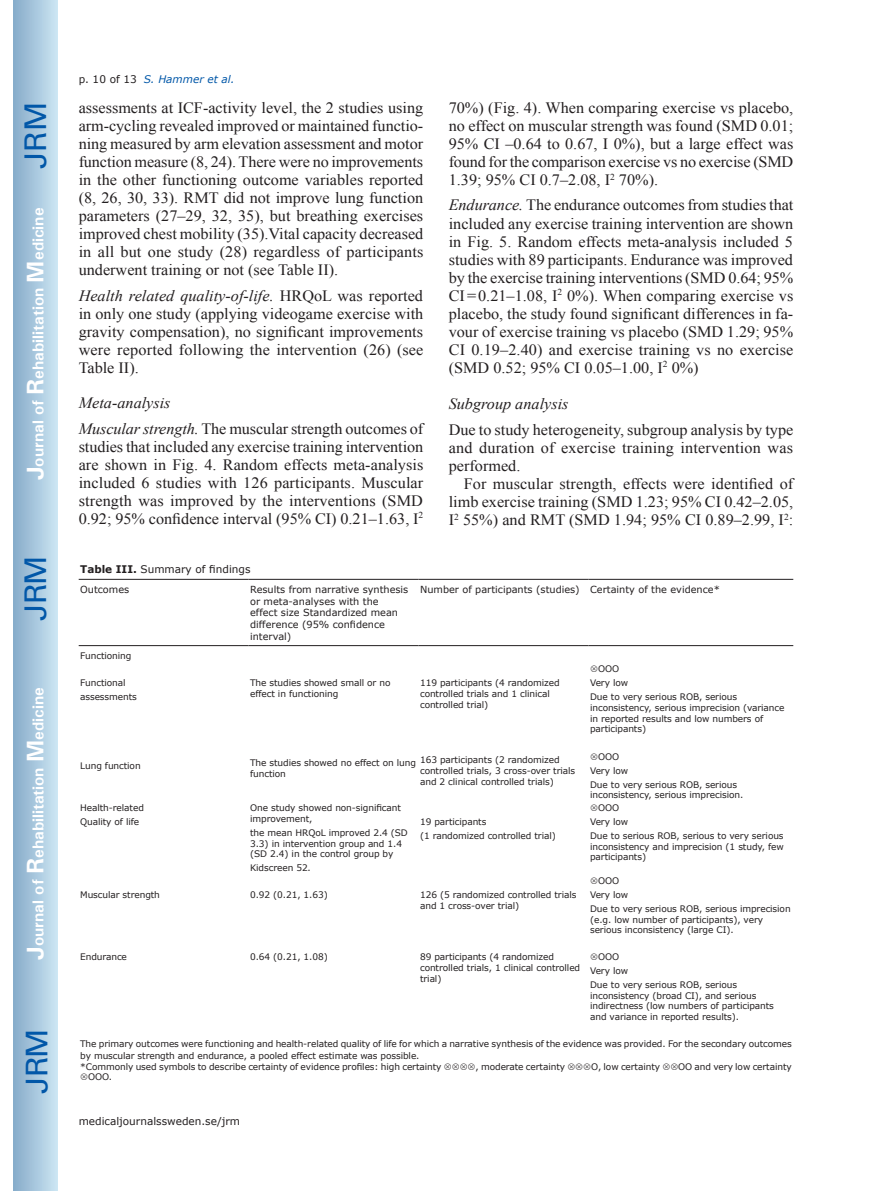
<style>
.page{position:relative;width:872px;height:1191px;background:#fff}
.page>*{position:absolute;margin:0;border:0;box-sizing:border-box;transform-origin:0 0}
.t1{font:30px "Univers";letter-spacing:-.03em;color:#0157a8}
.t2{font:15.75px/18px "Times New Roman";color:#231f20;text-align:justify}
.t3{font:italic 15.75px/25.5px "Times New Roman";color:#231f20}
.t4{font:700 15.75px "Univers";color:#fff}
.t5{font:10.5px "Verdana";color:#231f20}
.t6{font:italic 10.5px "Verdana";color:#0157a8}
.t7{font:9.75px/11.7px "Verdana";color:#231f20}
.t8{font:9px/10.8px "Verdana";letter-spacing:-.01em;color:#231f20}
.s1{font-size:24px}
.s2{font-style:normal;color:#231f20}
.s3{font-style:italic}
.s4{font-style:normal}
.s5{font-weight:700}
</style>
<div class="page">
<div style="left:14px;top:0;width:43px;height:1191px;background:linear-gradient(to right,#88acca,#cbe5f2)"></div>
<hr style="left:79px;top:579px;width:170px;height:1px;background:#231f20">
<hr style="left:249px;top:579px;width:169px;height:1px;background:#231f20">
<hr style="left:418px;top:579px;width:170px;height:1px;background:#231f20">
<hr style="left:588px;top:579px;width:205px;height:1px;background:#231f20">
<hr style="left:79px;top:645px;width:170px;height:1px;background:#231f20">
<hr style="left:249px;top:645px;width:169px;height:1px;background:#231f20">
<hr style="left:418px;top:645px;width:170px;height:1px;background:#231f20">
<hr style="left:588px;top:645px;width:205px;height:1px;background:#231f20">
<h1 class="t1" style="left:18px;top:169px;width:68px;rotate:-90deg">JRM</h1>
<p class="t4" style="left:28px;top:480px;width:274px;rotate:-90deg"><span class="s1">J</span>ournal of <span class="s1">R</span>ehabilitation <span class="s1">M</span>edicine</p>
<h1 class="t1" style="left:18px;top:620px;width:67px;rotate:-90deg">JRM</h1>
<p class="t4" style="left:28px;top:959px;width:274px;rotate:-90deg"><span class="s1">J</span>ournal of <span class="s1">R</span>ehabilitation <span class="s1">M</span>edicine</p>
<h1 class="t1" style="left:19px;top:1093px;width:67px;rotate:-90deg">JRM</h1>
<p class="t6" style="left:79px;top:72px;width:157px"><span class="s2">p. 10 of 13</span> S. Hammer et al.</p>
<p class="t2" style="left:79px;top:98px;width:346px">assessments at ICF-activity level, the 2 studies using arm-cycling revealed improved or maintained functio&shy;ning measured by arm elevation assessment and motor function measure (8, 24). There were no improvements in the other functioning outcome variables reported (8, 26, 30, 33). RMT did not improve lung function parameters (27–29, 32, 35), but breathing exercises improved chest mobility (35).Vital capacity decreased in all but one study (28) regardless of participants underwent training or not (see Table II).</p>
<p class="t2" style="left:79px;top:286px;width:346px"><span class="s3">Health related quality-of-life.</span> HRQoL was reported in only one study (applying videogame exercise with gravity compensation), no significant improvements were reported following the intervention (26) (see Table II).</p>
<p class="t3" style="left:79px;top:389px;width:346px">Meta-analysis<br>Muscular strength. <span class="s4">The muscular strength outcomes of</span></p>
<p class="t2" style="left:79px;top:437px;width:346px">studies that included any exercise training intervention are shown in Fig. 4. Random effects meta-analysis included 6 studies with 126 participants. Muscular strength was improved by the interventions (SMD 0.92; 95% confidence interval (95% CI) 0.21–1.63, I<sup>2</sup></p>
<p class="t2" style="left:449px;top:98px;width:346px">70%) (Fig. 4). When comparing exercise vs placebo, no effect on muscular strength was found (SMD 0.01; 95% CI –0.64 to 0.67, I 0%), but a large effect was found for the comparison exercise vs no exercise (SMD 1.39; 95% CI 0.7–2.08, I<sup>2</sup> 70%).</p>
<p class="t2" style="left:449px;top:196px;width:346px"><span class="s3">Endurance.</span> The endurance outcomes from studies that included any exercise training intervention are shown in Fig. 5. Random effects meta-analysis included 5 studies with 89 participants. Endurance was improved by the exercise training interventions (SMD 0.64; 95% CI=0.21–1.08, I<sup>2</sup> 0%). When comparing exercise vs placebo, the study found significant differences in fa&shy;vour of exercise training vs placebo (SMD 1.29; 95% CI 0.19–2.40) and exercise training vs no exercise (SMD 0.52; 95% CI 0.05–1.00, I<sup>2</sup> 0%)</p>
<p class="t3" style="left:449px;top:391px;width:121px">Subgroup analysis</p>
<p class="t2" style="left:449px;top:420px;width:346px">Due to study heterogeneity, subgroup analysis by type and duration of exercise training intervention was performed.</p>
<p class="t2" style="left:449px;top:474px;width:346px;text-indent:15px">For muscular strength, effects were identified of limb exercise training (SMD 1.23; 95% CI 0.42–2.05, I<sup>2</sup> 55%) and RMT (SMD 1.94; 95% CI 0.89–2.99, I<sup>2</sup>:</p>
<p class="t5" style="left:80px;top:563px;width:172px"><span class="s5">Table III.</span> Summary of findings</p>
<p class="t7" style="left:80px;top:583px;width:51px">Outcomes</p>
<p class="t7" style="left:250px;top:583px;width:160px">Results from narrative synthesis or meta-analyses with the effect size Standardized mean difference (95% confidence interval)</p>
<p class="t7" style="left:420px;top:583px;width:301px">Number of participants (studies) Certainty of the evidence*</p>
<p class="t8" style="left:80px;top:650px;width:53px">Functioning</p>
<p class="t8" style="left:80px;top:676px;width:58px;line-height:13.8px">Functional assessments</p>
<p class="t8" style="left:590px;top:662px;width:148px;line-height:13.8px;text-indent:8px">OOO<br>Very low<br>Due to very serious ROB, serious</p>
<p class="t8" style="left:590px;top:702px;width:196px">inconsistency, serious imprecision (variance in reported results and low numbers of participants)</p>
<p class="t8" style="left:590px;top:750px;width:148px;line-height:13.8px;text-indent:8px">OOO<br>Very low<br>Due to very serious ROB, serious</p>
<p class="t8" style="left:590px;top:790px;width:155px">inconsistency, serious imprecision.</p>
<p class="t8" style="left:250px;top:677px;width:142px">The studies showed small or no effect in functioning</p>
<p class="t8" style="left:420px;top:677px;width:141px">119 participants (4 randomized controlled trials and 1 clinical controlled trial)</p>
<p class="t8" style="left:420px;top:754px;width:157px">163 participants (2 randomized controlled trials, 3 cross-over trials and 2 clinical controlled trials)</p>
<p class="t8" style="left:250px;top:757px;width:167px">The studies showed no effect on lung function</p>
<p class="t8" style="left:80px;top:760px;width:62px">Lung function</p>
<p class="t8" style="left:80px;top:801px;width:65px;line-height:13.8px">Health-related<br>Quality of life</p>
<p class="t8" style="left:250px;top:802px;width:152px">One study showed non-significant improvement,</p>
<p class="t8" style="left:250px;top:827px;width:159px">the mean HRQoL improved 2.4 (SD<br>3.3) in intervention group and 1.4 (SD 2.4) in the control group by</p>
<p class="t8" style="left:250px;top:862px;width:62px">Kidscreen 52.</p>
<p class="t8" style="left:420px;top:815px;width:137px;line-height:13.8px">19 participants<br>(1 randomized controlled trial)</p>
<p class="t8" style="left:80px;top:889px;width:81px">Muscular strength</p>
<p class="t8" style="left:250px;top:889px;width:79px">0.92 (0.21, 1.63)</p>
<p class="t8" style="left:420px;top:889px;width:158px">126 (5 randomized controlled trials and 1 cross-over trial)</p>
<p class="t8" style="left:590px;top:801px;width:195px;line-height:13.8px;text-indent:8px">OOO<br>Very low<br>Due to serious ROB, serious to very serious</p>
<p class="t8" style="left:590px;top:841px;width:195px">inconsistency and imprecision (1 study, few participants)</p>
<p class="t8" style="left:590px;top:874px;width:202px;line-height:13.8px;text-indent:8px">OOO<br>Very low<br>Due to very serious ROB, serious imprecision</p>
<p class="t8" style="left:590px;top:914px;width:175px">(e.g. low number of participants), very serious inconsistency (large CI).</p>
<p class="t8" style="left:80px;top:951px;width:48px">Endurance</p>
<p class="t8" style="left:250px;top:951px;width:79px">0.64 (0.21, 1.08)</p>
<p class="t8" style="left:420px;top:951px;width:162px">89 participants (4 randomized controlled trials, 1 clinical controlled trial)</p>
<p class="t8" style="left:590px;top:950px;width:148px;line-height:13.8px;text-indent:8px">OOO<br>Very low<br>Due to very serious ROB, serious</p>
<p class="t8" style="left:590px;top:990px;width:185px">inconsistency (broad CI), and serious indirectness (low numbers of participants and variance in reported results).</p>
<p class="t8" style="left:80px;top:1037px;width:713px;line-height:12px">The primary outcomes were functioning and health-related quality of life for which a narrative synthesis of the evidence was provided. For the secondary outcomes by muscular strength and endurance, a pooled effect estimate was possible.</p>
<p class="t8" style="left:80px;top:1061px;width:363px">*Commonly used symbols to describe certainty of evidence profiles: high certainty</p>
<p class="t8" style="left:475px;top:1061px;width:91px">, moderate certainty</p>
<p class="t8" style="left:591px;top:1061px;width:70px">O, low certainty</p>
<p class="t8" style="left:678px;top:1061px;width:115px">OO and very low certainty</p>
<p class="t8" style="left:88px;top:1071px;width:26px">OOO.</p>
<p class="t5" style="left:79px;top:1114px;width:163px">medicaljournalssweden.se/jrm</p>
</div>
